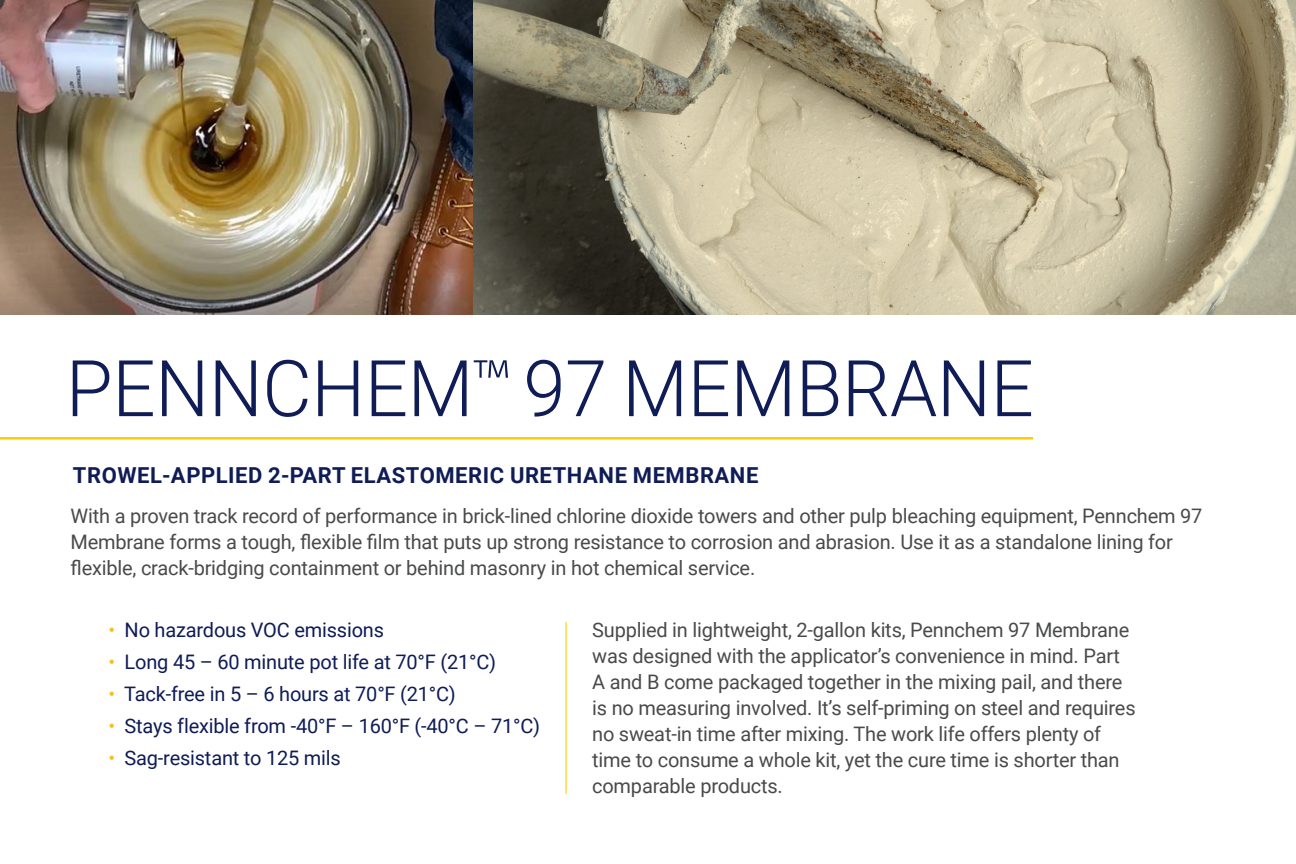
<style>
.page{position:relative;width:1296px;height:864px;background:#fff}
.page>*{position:absolute;margin:0;border:0;box-sizing:border-box;transform-origin:0 0}
.t1{font:300 78.2px "Roboto";letter-spacing:-.005em;color:#0f1c55}
.t2{font:700 22px "Roboto";letter-spacing:.025em;color:#0f1c55}
.t3{font:20px/26px "Roboto";letter-spacing:-.01em;color:#494a4b}
.t4{font:20px "Roboto";letter-spacing:-.01em;color:#0f1c55}
.s1{color:#f8be20}
</style>
<div class="page">
<img style="left:0;top:0;width:1296px;height:315px">
<hr style="left:565px;top:622px;width:2px;height:172px;background:#fc0">
<hr style="left:0;top:437px;width:1033px;height:3px;background:#fc0">
<p class="t1" style="left:66px;top:334px;width:969px">PENNCHEM<sup>™</sup> 97 MEMBRANE</p>
<p class="t2" style="left:73px;top:460px;width:687px">TROWEL-APPLIED 2-PART ELASTOMERIC URETHANE MEMBRANE</p>
<p class="t3" style="left:71px;top:502px;width:1133px">With a proven track record of performance in brick-lined chlorine dioxide towers and other pulp bleaching equipment, Pennchem 97<br>Membrane forms a tough, flexible film that puts up strong resistance to corrosion and abrasion. Use it as a standalone lining for</p>
<p class="t3" style="left:71px;top:554px;width:686px">flexible, crack-bridging containment or behind masonry in hot chemical service.</p>
<p class="t4" style="left:109px;top:616px;width:277px"><span class="s1">•</span> No hazardous VOC emissions</p>
<p class="t4" style="left:109px;top:648px;width:389px"><span class="s1">•</span> Long 45 – 60 minute pot life at 70°F (21°C)</p>
<p class="t4" style="left:109px;top:680px;width:349px"><span class="s1">•</span> Tack-free in 5 – 6 hours at 70°F (21°C)</p>
<p class="t4" style="left:109px;top:712px;width:433px"><span class="s1">•</span> Stays flexible from -40°F – 160°F (-40°C – 71°C)</p>
<p class="t4" style="left:109px;top:744px;width:234px"><span class="s1">•</span> Sag-resistant to 125 mils</p>
<p class="t3" style="left:592px;top:616px;width:545px">Supplied in lightweight, 2-gallon kits, Pennchem 97 Membrane was designed with the applicator’s convenience in mind. Part A and B come packaged together in the mixing pail, and there is no measuring involved. It’s self-priming on steel and requires no sweat-in time after mixing. The work life offers plenty of time to consume a whole kit, yet the cure time is shorter than comparable products.</p>
</div>
